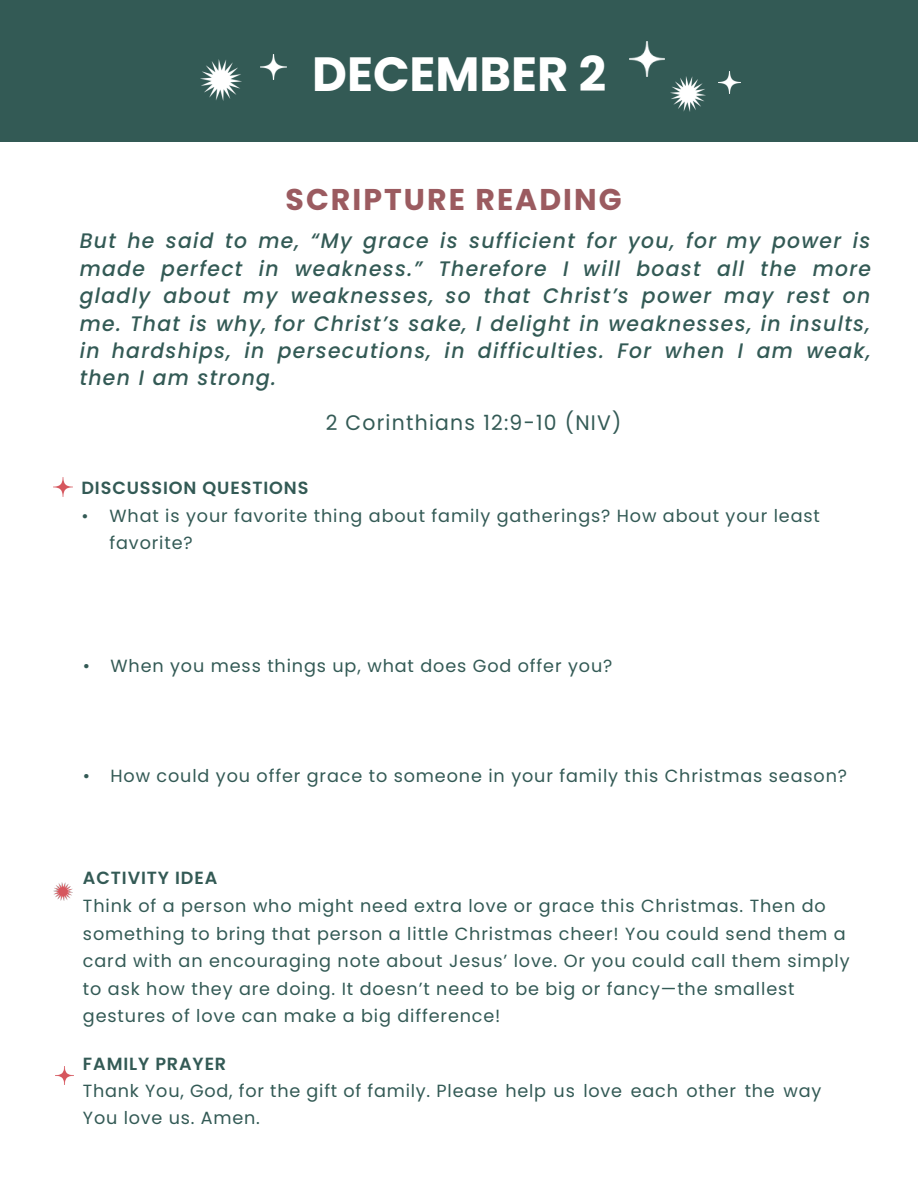
<style>
.page{position:relative;width:918px;height:1188px;background:#fff}
.page>*{position:absolute;margin:0;border:0;box-sizing:border-box;transform-origin:0 0}
.HEADING{font:700 48px "Poppins";color:#fff}
.Body{font:700 30px "Poppins";letter-spacing:.07em;color:#9b5b60}
.t1{font:italic 500 21px/27.5px "Poppins";letter-spacing:.065em;color:#335a55;text-align:justify}
.t2{font:21px "Poppins";letter-spacing:.06em;color:#335a55}
.Body-2{font:17.7px/27.6px "Poppins";letter-spacing:.05em;color:#335a55}
.t3{font:600 17.7px "Poppins";letter-spacing:.05em;color:#335a55}
.s1{font-size:17.25px}
.s2{font-weight:600}
</style>
<div class="page">
<div style="left:0;top:0;width:918px;height:141px;background:#335a55"></div>
<img style="left:54px;top:478px;width:18px;height:18px">
<img style="left:54px;top:882px;width:18px;height:19px">
<img style="left:55px;top:1066px;width:19px;height:18px">
<img style="left:200px;top:59px;width:42px;height:42px">
<img style="left:261px;top:54px;width:26px;height:26px">
<img style="left:629px;top:42px;width:35px;height:35px">
<img style="left:670px;top:76px;width:36px;height:35px">
<img style="left:719px;top:72px;width:22px;height:22px">
<p class="HEADING" style="left:312px;top:47px;width:295px">DECEMBER 2</p>
<p class="Body" style="left:286px;top:182px;width:337px">SCRIPTURE READING</p>
<p class="t1" style="left:80px;top:227px;width:793px">But he said to me, “My grace is sufficient for you, for my power is made perfect in weakness.” Therefore I will boast all the more gladly about my weaknesses, so that Christ’s power may rest on me. That is why, for Christ’s sake, I delight in weaknesses, in insults, in hardships, in persecutions, in difficulties. For when I am weak, then I am strong.</p>
<p class="t2" style="left:326px;top:411px;width:297px">2 Corinthians 12:9-10 (NIV)</p>
<p class="t3" style="left:81px;top:477px;width:229px">DISCUSSION QUESTIONS</p>
<p class="Body-2" style="left:109px;top:502px;width:712px;text-indent:-28px"><span class="s1">•</span> What is your favorite thing about family gatherings? How about your least favorite?</p>
<p class="Body-2" style="left:83px;top:652px;width:531px">• When you mess things up, what does God offer you?</p>
<p class="Body-2" style="left:83px;top:762px;width:766px">• How could you offer grace to someone in your family this Christmas season?</p>
<p class="Body-2" style="left:83px;top:865px;width:768px"><span class="s2">ACTIVITY IDEA<br></span>Think of a person who might need extra love or grace this Christmas. Then do something to bring that person a little Christmas cheer! You could send them a card with an encouraging note about Jesus’ love. Or you could call them simply to ask how they are doing. It doesn’t need to be big or fancy—the smallest gestures of love can make a big difference!</p>
<p class="Body-2" style="left:83px;top:1050px;width:740px"><span class="s2">FAMILY PRAYER<br></span>Thank You, God, for the gift of family. Please help us love each other the way<br>You love us. Amen.</p>
</div>
